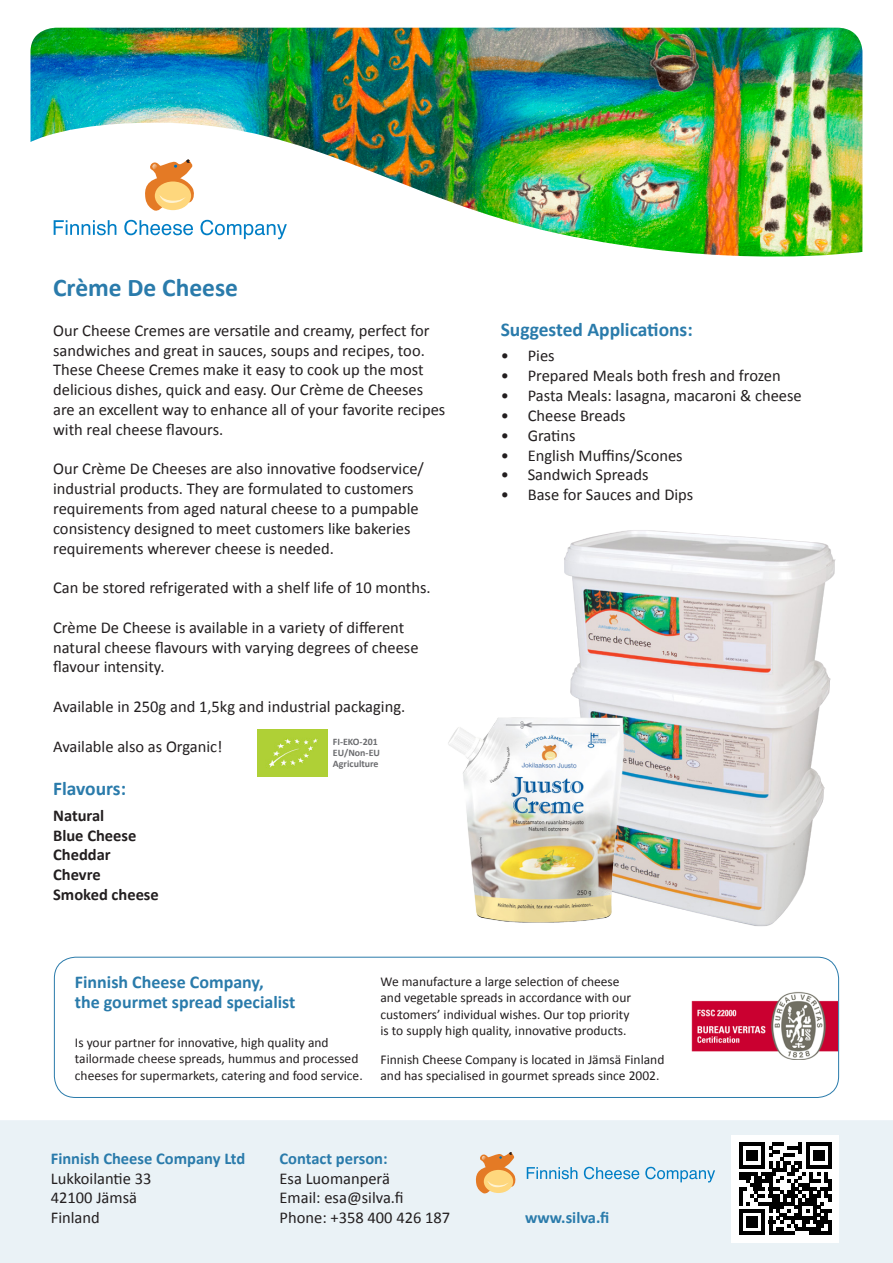
<style>
.page{position:relative;width:893px;height:1263px;background:#fff}
.page>*{position:absolute;margin:0;border:0;box-sizing:border-box;transform-origin:0 0}
.t1{font:700 25.5px "Calibri";color:#2a7bab}
.t2{font:700 19.5px "Calibri";color:#2a7bab}
.t3{font:700 18px/19.8px "Calibri";color:#2a7bab}
.t4{font:16.5px/19.8px "Calibri";color:#231f20}
.t5{font:700 16.5px "Calibri";color:#2a7bab}
.t6{font:700 16.5px "Calibri";color:#231f20}
.t7{font:13.5px/16.2px "Calibri";color:#231f20}
.t8{font:700 9.9px "Calibri";color:#6c6d70}
</style>
<div class="page">
<div style="left:0;top:1120px;width:893px;height:143px;background:#eaf2f6"></div>
<svg style="left:475px;top:1151px;width:41px;height:44px;background:#ecbd86"></svg>
<svg style="left:527px;top:1167px;width:50px;height:12px"></svg>
<svg style="left:584px;top:1167px;width:55px;height:12px"></svg>
<svg style="left:645px;top:1167px;width:70px;height:15px"></svg>
<img style="left:691px;top:991px;width:146px;height:69px">
<div style="left:54px;top:957px;width:785px;height:141px;border:1px solid #2a7bab;border-radius:21px"></div>
<div style="left:732px;top:1135px;width:107px;height:107px;background:#fff"></div>
<svg style="left:739px;top:1142px;width:93px;height:89px"></svg>
<hr style="left:739px;top:1231px;width:26px;height:4px;background:#000">
<hr style="left:769px;top:1231px;width:26px;height:4px;background:#000">
<hr style="left:809px;top:1231px;width:23px;height:4px;background:#000">
<img style="left:31px;top:28px;width:831px;height:229px">
<img style="left:564px;top:530px;width:272px;height:397px">
<img style="left:448px;top:682px;width:191px;height:245px">
<svg style="left:144px;top:158px;width:51px;height:55px"></svg>
<svg style="left:54px;top:220px;width:62px;height:15px"></svg>
<svg style="left:124px;top:220px;width:69px;height:15px"></svg>
<svg style="left:200px;top:220px;width:87px;height:19px"></svg>
<img style="left:257px;top:730px;width:70px;height:46px">
<p class="t1" style="left:53px;top:271px;width:186px">Crème De Cheese</p>
<p class="t4" style="left:53px;top:320px;width:394px">Our Cheese Cremes are versatile and creamy, perfect for sandwiches and great in sauces, soups and recipes, too.<br>These Cheese Cremes make it easy to cook up the most delicious dishes, quick and easy. Our Crème de Cheeses are an excellent way to enhance all of your favorite recipes with real cheese flavours.</p>
<p class="t4" style="left:53px;top:459px;width:372px">Our Crème De Cheeses are also innovative foodservice/ industrial products. They are formulated to customers requirements from aged natural cheese to a pumpable consistency designed to meet customers like bakeries requirements wherever cheese is needed.</p>
<p class="t4" style="left:53px;top:578px;width:379px">Can be stored refrigerated with a shelf life of 10 months.</p>
<p class="t4" style="left:53px;top:617px;width:367px">Crème De Cheese is available in a variety of different natural cheese flavours with varying degrees of cheese flavour intensity.</p>
<p class="t4" style="left:53px;top:697px;width:354px">Available in 250g and 1,5kg and industrial packaging.</p>
<p class="t4" style="left:53px;top:736px;width:171px">Available also as Organic!</p>
<p class="t2" style="left:53px;top:776px;width:74px">Flavours:</p>
<p class="t6" style="left:53px;top:805px;width:53px">Natural</p>
<p class="t6" style="left:53px;top:824px;width:85px">Blue Cheese</p>
<p class="t6" style="left:53px;top:844px;width:59px">Cheddar</p>
<p class="t6" style="left:53px;top:864px;width:49px">Chevre</p>
<p class="t6" style="left:53px;top:884px;width:107px">Smoked cheese</p>
<p class="t8" style="left:333px;top:735px;width:46px">FI-EKO-201</p>
<p class="t8" style="left:333px;top:746px;width:49px">EU/Non-EU</p>
<p class="t8" style="left:333px;top:757px;width:47px">Agriculture</p>
<p class="t2" style="left:501px;top:317px;width:194px">Suggested Applications:</p>
<p class="t4" style="left:501px;top:346px;width:55px">• Pies</p>
<p class="t4" style="left:501px;top:366px;width:282px">• Prepared Meals both fresh and frozen</p>
<p class="t4" style="left:501px;top:386px;width:303px">• Pasta Meals: lasagna, macaroni &amp; cheese</p>
<p class="t4" style="left:501px;top:406px;width:127px">• Cheese Breads</p>
<p class="t4" style="left:501px;top:425px;width:76px">• Gratins</p>
<p class="t4" style="left:501px;top:445px;width:183px">• English Muffins/Scones</p>
<p class="t4" style="left:501px;top:465px;width:149px">• Sandwich Spreads</p>
<p class="t4" style="left:501px;top:485px;width:194px">• Base for Sauces and Dips</p>
<p class="t3" style="left:75px;top:972px;width:222px">Finnish Cheese Company,<br>the gourmet spread specialist</p>
<p class="t7" style="left:75px;top:1035px;width:289px">Is your partner for innovative, high quality and tailormade cheese spreads, hummus and processed cheeses for supermarkets, catering and food service.</p>
<p class="t7" style="left:380px;top:973px;width:252px">We manufacture a large selection of cheese and vegetable spreads in accordance with our customers’ individual wishes. Our top priority is to supply high quality, innovative products.</p>
<p class="t7" style="left:380px;top:1051px;width:285px">Finnish Cheese Company is located in Jämsä Finland and has specialised in gourmet spreads since 2002.</p>
<p class="t5" style="left:51px;top:1148px;width:196px">Finnish Cheese Company Ltd</p>
<p class="t4" style="left:51px;top:1168px;width:102px">Lukkoilantie 33<br>42100 Jämsä<br>Finland</p>
<p class="t5" style="left:280px;top:1148px;width:110px">Contact person:</p>
<p class="t4" style="left:280px;top:1168px;width:172px">Esa Luomanperä<br>Email: esa@silva.fi<br>Phone: +358 400 426 187</p>
<p class="t5" style="left:525px;top:1206px;width:86px">www.silva.fi</p>
</div>
